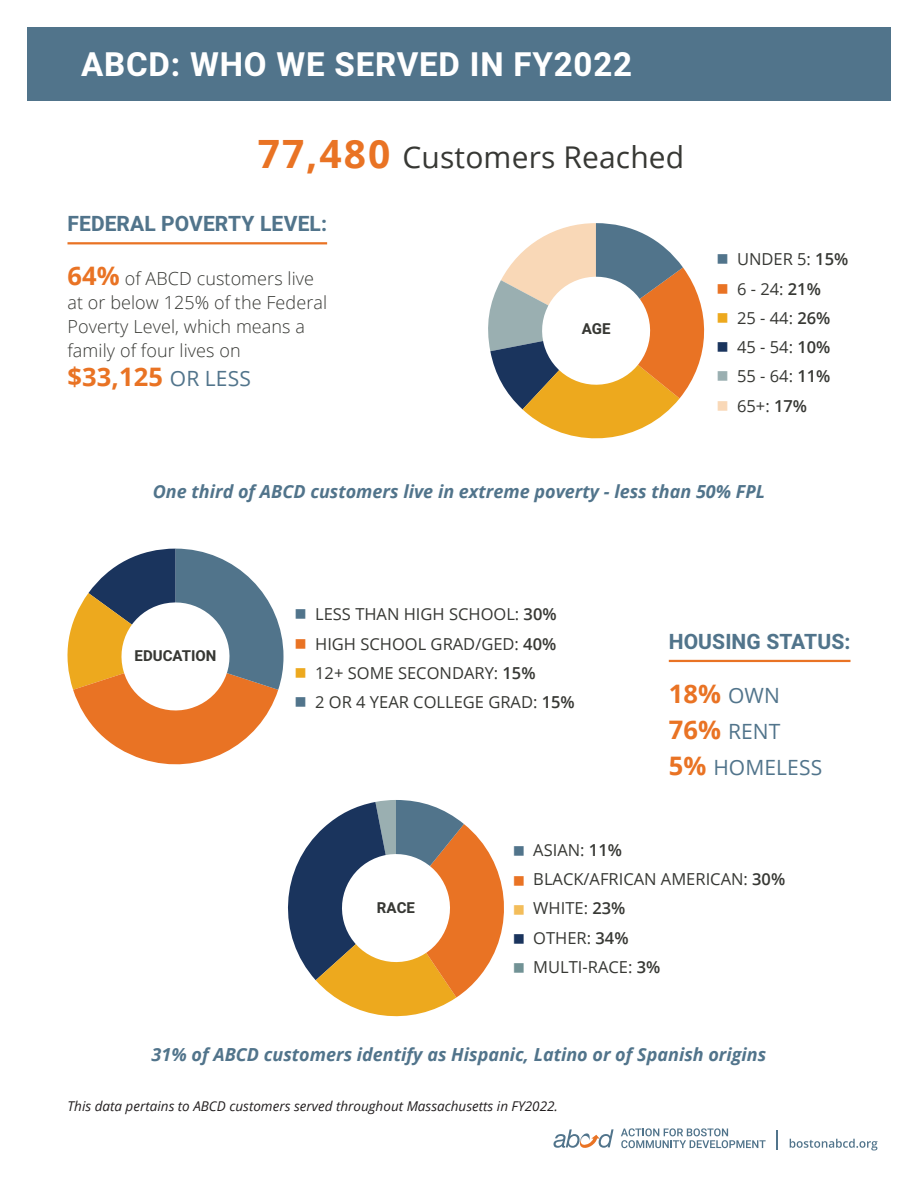
<style>
.page{position:relative;width:918px;height:1188px;background:#fff}
.page>*{position:absolute;margin:0;border:0;box-sizing:border-box;transform-origin:0 0}
.t1{font:700 33px "Heebo";letter-spacing:.025em;color:#fff}
.t2{font:30px "Open Sans";letter-spacing:.005em;color:#373834}
.t3{font:700 25.5px "Open Sans";letter-spacing:.005em;color:#e97324}
.t4{font:700 21px "Heebo";letter-spacing:.005em;color:#51748b}
.t5{font:21px/36px "Open Sans";letter-spacing:.005em;color:#51748b}
.t6{font:italic 700 18px "Open Sans";color:#51748b}
.t7{font:300 18px/24px "Open Sans";letter-spacing:.005em;color:#373834}
.t8{font:16.5px "Open Sans";color:#373834}
.t9{font:700 15px "Heebo";color:#373834}
.t10{font:italic 13.5px "Open Sans";color:#231f20}
.s1{font-weight:700;font-size:39px;color:#e97324}
.s2{font-weight:700;font-size:25.5px;color:#e97324}
.s3{font-weight:400;font-size:21px;color:#51748b}
.s4{color:#51748b}
.s5{font-weight:600}
.s6{color:#e97324}
.s7{color:#eda91e}
.s8{color:#1a345d}
.s9{color:#9aafb1}
.s10{color:#f9d8b7}
.s11{color:#f3bd5a}
.s12{color:#719295}
</style>
<div class="page">
<div style="left:27px;top:27px;width:864px;height:73px;background:#51748b"></div>
<svg style="left:554px;top:1129px;width:60px;height:19px"></svg>
<svg style="left:621px;top:1128px;width:145px;height:20px"></svg>
<svg style="left:790px;top:1139px;width:88px;height:12px"></svg>
<hr style="left:776px;top:1130px;width:2px;height:20px;background:#51748b">
<hr style="left:68px;top:242px;width:259px;height:2px;background:#e97324">
<hr style="left:669px;top:660px;width:181px;height:2px;background:#e97324">
<svg style="left:67px;top:549px;width:217px;height:216px"></svg>
<svg style="left:488px;top:223px;width:217px;height:216px"></svg>
<svg style="left:288px;top:800px;width:216px;height:217px"></svg>
<h1 class="t1" style="left:81px;top:41px;width:553px">ABCD: WHO WE SERVED IN FY2022</h1>
<h2 class="t2" style="left:258px;top:136px;width:428px"><span class="s1">77,480</span> Customers Reached</h2>
<p class="t4" style="left:67px;top:209px;width:261px">FEDERAL POVERTY LEVEL:</p>
<p class="t7" style="left:67px;top:266px;width:261px"><span class="s2">64%</span> of ABCD customers live at or below 125% of the Federal<br>Poverty Level, which means a family of four lives on</p>
<h3 class="t3" style="left:68px;top:359px;width:185px">$33,125 <span class="s3">OR LESS</span></h3>
<p class="t9" style="left:582px;top:318px;width:30px">AGE</p>
<p class="t8" style="left:716px;top:248px;width:133px"><span class="s4">■</span> UNDER 5: <span class="s5">15%</span></p>
<p class="t8" style="left:716px;top:277px;width:106px"><span class="s6">■</span> 6 - 24: <span class="s5">21%</span></p>
<p class="t8" style="left:716px;top:307px;width:115px"><span class="s7">■</span> 25 - 44: <span class="s5">26%</span></p>
<p class="t8" style="left:716px;top:336px;width:115px"><span class="s8">■</span> 45 - 54: <span class="s5">10%</span></p>
<p class="t8" style="left:716px;top:365px;width:115px"><span class="s9">■</span> 55 - 64: <span class="s5">11%</span></p>
<p class="t8" style="left:716px;top:394px;width:92px"><span class="s10">■</span> 65+: <span class="s5">17%</span></p>
<p class="t6" style="left:153px;top:479px;width:614px">One third of ABCD customers live in extreme poverty - less than 50% FPL</p>
<p class="t9" style="left:135px;top:646px;width:83px">EDUCATION</p>
<p class="t8" style="left:295px;top:603px;width:264px"><span class="s4">■</span> LESS THAN HIGH SCHOOL: <span class="s5">30%</span></p>
<p class="t8" style="left:295px;top:632px;width:263px"><span class="s6">■</span> HIGH SCHOOL GRAD/GED: <span class="s5">40%</span></p>
<p class="t8" style="left:295px;top:662px;width:243px"><span class="s7">■</span> 12+ SOME SECONDARY: <span class="s5">15%</span></p>
<p class="t8" style="left:295px;top:691px;width:282px"><span class="s4">■</span> 2 OR 4 YEAR COLLEGE GRAD: <span class="s5">15%</span></p>
<p class="t4" style="left:669px;top:627px;width:183px">HOUSING STATUS:</p>
<h3 class="t3" style="left:669px;top:676px;width:113px">18% <span class="s3">OWN</span></h3>
<p class="t5" style="left:669px;top:713px;width:155px"><span class="s2">76%</span> RENT<br><span class="s2">5%</span> HOMELESS</p>
<p class="t9" style="left:377px;top:897px;width:40px">RACE</p>
<p class="t8" style="left:513px;top:839px;width:111px"><span class="s4">■</span> ASIAN: <span class="s5">11%</span></p>
<p class="t8" style="left:513px;top:868px;width:274px"><span class="s6">■</span> BLACK/AFRICAN AMERICAN: <span class="s5">30%</span></p>
<p class="t8" style="left:513px;top:897px;width:114px"><span class="s11">■</span> WHITE: <span class="s5">23%</span></p>
<p class="t8" style="left:513px;top:926px;width:117px"><span class="s8">■</span> OTHER: <span class="s5">34%</span></p>
<p class="t8" style="left:513px;top:956px;width:149px"><span class="s12">■</span> MULTI-RACE: <span class="s5">3%</span></p>
<p class="t6" style="left:152px;top:1041px;width:616px">31% of ABCD customers identify as Hispanic, Latino or of Spanish origins</p>
<p class="t10" style="left:68px;top:1097px;width:492px">This data pertains to ABCD customers served throughout Massachusetts in FY2022.</p>
</div>
